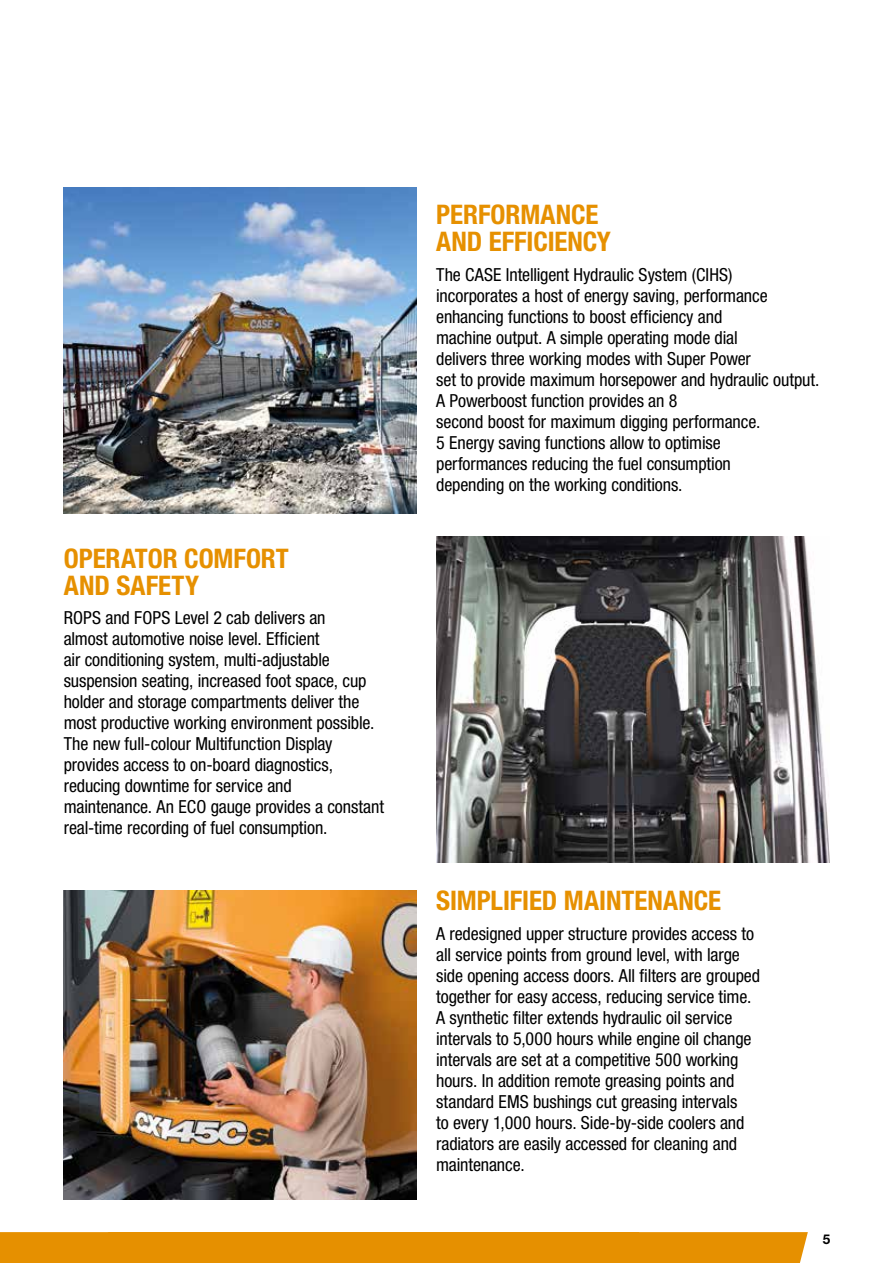
<style>
.page{position:relative;width:893px;height:1263px;background:#fff}
.page>*{position:absolute;margin:0;border:0;box-sizing:border-box;transform-origin:0 0}
.t1{font:700 condensed 27px/27px "Helvetica Neue LT Std";color:#e69000}
.t2{font:condensed 18px/21px "Helvetica Neue LT Std";letter-spacing:-.005em;color:#000}
.t3{font:700 13.5px "Helvetica Neue LT Std";color:#000}
</style>
<div class="page">
<div style="left:0;top:1232px;width:808px;height:31px;background:#e69000"></div>
<img style="left:64px;top:187px;width:353px;height:326px">
<img style="left:64px;top:891px;width:353px;height:308px">
<img style="left:436px;top:536px;width:393px;height:327px">
<h1 class="t1" style="left:64px;top:544px;width:227px">OPERATOR COMFORT<br>AND SAFETY</h1>
<p class="t2" style="left:64px;top:607px;width:322px">ROPS and FOPS Level 2 cab delivers an<br>almost automotive noise level. Efficient<br>air conditioning system, multi-adjustable suspension seating, increased foot space, cup holder and storage compartments deliver the most productive working environment possible.<br>The new full-colour Multifunction Display provides access to on-board diagnostics, reducing downtime for service and maintenance. An ECO gauge provides a constant real-time recording of fuel consumption.</p>
<h1 class="t1" style="left:436px;top:201px;width:176px">PERFORMANCE<br>AND EFFICIENCY</h1>
<p class="t2" style="left:436px;top:264px;width:385px">The CASE Intelligent Hydraulic System (CIHS)<br>incorporates a host of energy saving, performance enhancing functions to boost efficiency and<br>machine output. A simple operating mode dial<br>delivers three working modes with Super Power<br>set to provide maximum horsepower and hydraulic output.<br>A Powerboost function provides an 8<br>second boost for maximum digging performance.<br>5 Energy saving functions allow to optimise<br>performances reducing the fuel consumption<br>depending on the working conditions.</p>
<h1 class="t1" style="left:436px;top:887px;width:286px">SIMPLIFIED MAINTENANCE</h1>
<p class="t2" style="left:436px;top:923px;width:325px">A redesigned upper structure provides access to all service points from ground level, with large side opening access doors. All filters are grouped together for easy access, reducing service time.<br>A synthetic filter extends hydraulic oil service intervals to 5,000 hours while engine oil change intervals are set at a competitive 500 working hours. In addition remote greasing points and standard EMS bushings cut greasing intervals<br>to every 1,000 hours. Side-by-side coolers and radiators are easily accessed for cleaning and maintenance.</p>
<p class="t3" style="left:823px;top:1230px;width:9px">5</p>
</div>
